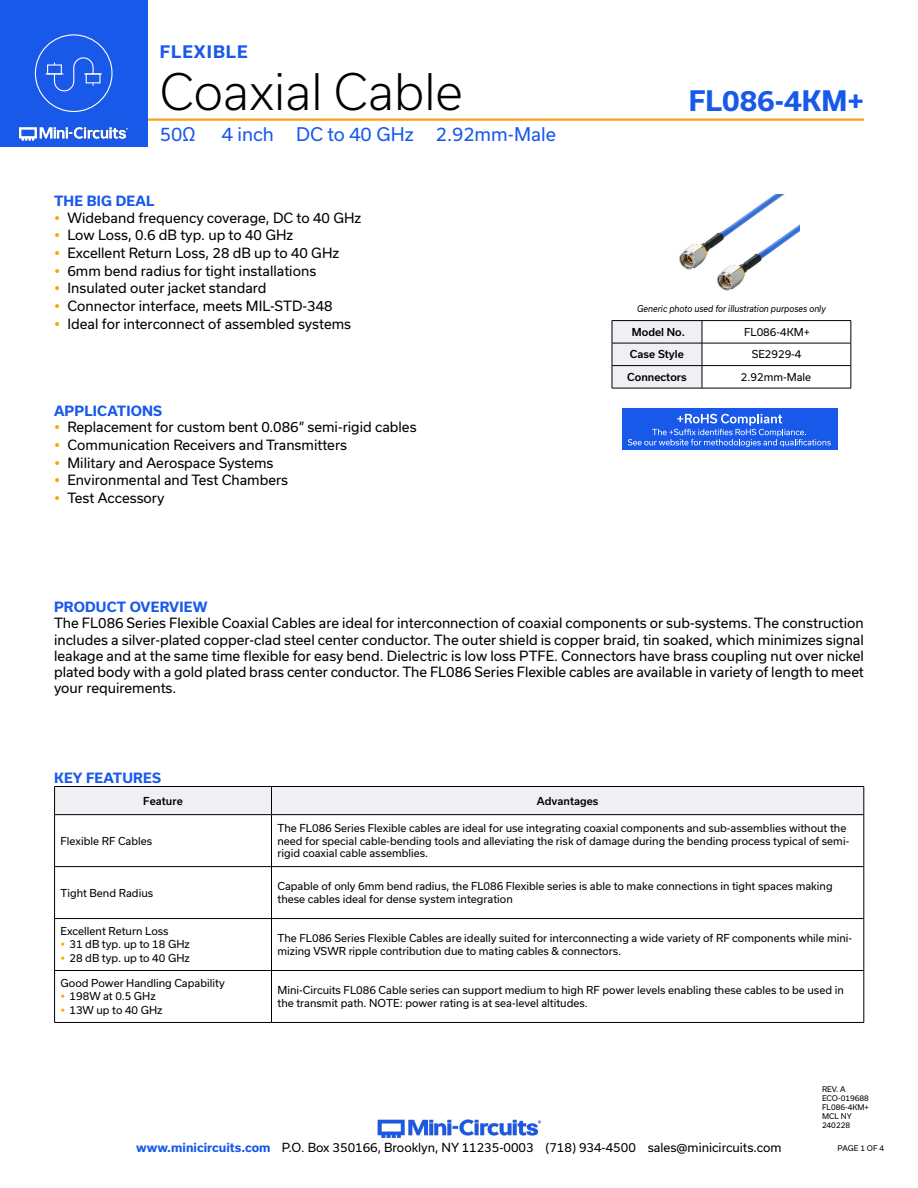
<style>
.page{position:relative;width:918px;height:1188px;background:#fff}
.page>*{position:absolute;margin:0;border:0;box-sizing:border-box;transform-origin:0 0}
.t1{font:300 48px "Usual";color:#000}
.t2{font:700 27px "Usual";color:#1859ea}
.t3{font:18px "Usual";color:#1859ea}
.t4{font:700 16.5px "Usual";letter-spacing:.065em;color:#1859ea}
.Regular_Copy{font:13.5px/16.2px "Usual";color:#000;text-align:justify}
.Blue_Headers{font:700 13.5px "Usual";letter-spacing:.015em;color:#1859ea}
.t5{font:12px "Usual";color:#000}
.Table_Body_Left_Justified{font:10.5px/12.6px "Usual";color:#000}
.Table_Header_Center{font:500 10.5px "Usual";color:#000}
.Table_Body_Center{font:10.5px "Usual";color:#000}
.Generic_photo_text{font:italic 9px "Usual";color:#000;scale:.9 1}
.Revision{font:7.5px "Usual";color:#000}
.s1{font-weight:700;color:#1859ea}
</style>
<div class="page">
<img style="left:377px;top:1119px;width:164px;height:19px">
<hr style="left:111px;top:118px;width:753px;height:3px;background:#faa21b">
<div style="left:0;top:0;width:147px;height:147px;background:#1859ea"></div>
<hr style="left:917px;top:0;width:1px;height:147px;background:#1859ea">
<img style="left:18px;top:126px;width:111px;height:15px">
<div style="left:35px;top:34px;width:77px;height:78px;border:1px solid #fff;border-radius:50%"></div>
<svg style="left:46px;top:57px;width:56px;height:35px"></svg>
<div style="left:54px;top:786px;width:811px;height:29px;background:#efeff4"></div>
<hr style="left:54px;top:814px;width:218px;height:1px;background:#000">
<hr style="left:54px;top:815px;width:1px;height:51px;background:#000">
<hr style="left:272px;top:814px;width:592px;height:1px;background:#000">
<hr style="left:864px;top:815px;width:1px;height:51px;background:#000">
<hr style="left:54px;top:866px;width:218px;height:1px;background:#000">
<hr style="left:54px;top:867px;width:1px;height:51px;background:#000">
<hr style="left:272px;top:866px;width:592px;height:1px;background:#000">
<hr style="left:864px;top:867px;width:1px;height:51px;background:#000">
<hr style="left:54px;top:918px;width:218px;height:1px;background:#000">
<hr style="left:54px;top:919px;width:1px;height:51px;background:#000">
<hr style="left:272px;top:918px;width:592px;height:1px;background:#000">
<hr style="left:864px;top:919px;width:1px;height:51px;background:#000">
<hr style="left:54px;top:970px;width:218px;height:1px;background:#000">
<hr style="left:54px;top:971px;width:1px;height:51px;background:#000">
<hr style="left:272px;top:970px;width:592px;height:1px;background:#000">
<hr style="left:864px;top:971px;width:1px;height:51px;background:#000">
<hr style="left:54px;top:1022px;width:218px;height:1px;background:#000">
<hr style="left:272px;top:1022px;width:592px;height:1px;background:#000">
<hr style="left:271px;top:815px;width:1px;height:51px;background:#000">
<hr style="left:271px;top:867px;width:1px;height:51px;background:#000">
<hr style="left:271px;top:919px;width:1px;height:51px;background:#000">
<hr style="left:271px;top:971px;width:1px;height:51px;background:#000">
<hr style="left:612px;top:320px;width:90px;height:1px;background:#000">
<hr style="left:702px;top:320px;width:149px;height:1px;background:#000">
<hr style="left:702px;top:343px;width:149px;height:1px;background:#000">
<hr style="left:702px;top:365px;width:149px;height:1px;background:#000">
<svg style="left:612px;top:321px;width:91px;height:67px"></svg>
<svg style="left:851px;top:321px;width:1px;height:67px"></svg>
<hr style="left:612px;top:388px;width:90px;height:1px;background:#000">
<hr style="left:702px;top:388px;width:149px;height:1px;background:#000">
<div style="left:622px;top:408px;width:216px;height:42px;background:#1859ea"></div>
<svg style="left:628px;top:414px;width:203px;height:33px"></svg>
<img style="left:679px;top:194px;width:120px;height:97px">
<p class="t4" style="left:160px;top:42px;width:89px">FLEXIBLE</p>
<h1 class="t1" style="left:160px;top:64px;width:305px">Coaxial Cable</h1>
<h3 class="t3" style="left:160px;top:124px;width:37px">50Ω</h3>
<h3 class="t3" style="left:222px;top:124px;width:336px">4 inch DC to 40 GHz 2.92mm-Male</h3>
<p class="Blue_Headers" style="left:54px;top:193px;width:102px">THE BIG DEAL</p>
<p class="Regular_Copy" style="left:68px;top:209px;width:295px">Wideband frequency coverage, DC to 40 GHz</p>
<p class="Regular_Copy" style="left:68px;top:227px;width:227px">Low Loss, 0.6 dB typ. up to 40 GHz</p>
<p class="Regular_Copy" style="left:68px;top:245px;width:273px">Excellent Return Loss, 28 dB up to 40 GHz</p>
<p class="Regular_Copy" style="left:68px;top:262px;width:250px">6mm bend radius for tight installations</p>
<p class="Regular_Copy" style="left:68px;top:280px;width:201px">Insulated outer jacket standard</p>
<p class="Regular_Copy" style="left:68px;top:298px;width:267px">Connector interface, meets MIL-STD-348</p>
<p class="Regular_Copy" style="left:68px;top:316px;width:285px">Ideal for interconnect of assembled systems</p>
<p class="Blue_Headers" style="left:54px;top:403px;width:110px">APPLICATIONS</p>
<p class="Regular_Copy" style="left:68px;top:419px;width:351px">Replacement for custom bent 0.086” semi-rigid cables</p>
<p class="Regular_Copy" style="left:68px;top:437px;width:281px">Communication Receivers and Transmitters</p>
<p class="Regular_Copy" style="left:68px;top:454px;width:208px">Military and Aerospace Systems</p>
<p class="Regular_Copy" style="left:68px;top:472px;width:222px">Environmental and Test Chambers</p>
<p class="Regular_Copy" style="left:68px;top:490px;width:99px">Test Accessory</p>
<h2 class="t2" style="left:689px;top:85px;width:177px">FL086-4KM+</h2>
<p class="Generic_photo_text" style="left:637px;top:304px;width:211px">Generic photo used for illustration purposes only</p>
<p class="Table_Header_Center" style="left:632px;top:326px;width:55px">Model No.</p>
<p class="Table_Body_Center" style="left:744px;top:326px;width:67px">FL086-4KM+</p>
<p class="Table_Header_Center" style="left:630px;top:348px;width:55px">Case Style</p>
<p class="Table_Body_Center" style="left:752px;top:348px;width:51px">SE2929-4</p>
<p class="Table_Header_Center" style="left:627px;top:371px;width:61px">Connectors</p>
<p class="Table_Body_Center" style="left:741px;top:371px;width:72px">2.92mm-Male</p>
<p class="Blue_Headers" style="left:54px;top:599px;width:155px">PRODUCT OVERVIEW</p>
<p class="Regular_Copy" style="left:54px;top:615px;width:811px">The FL086 Series Flexible Coaxial Cables are ideal for interconnection of coaxial components or sub-systems. The construction includes a silver-plated copper-clad steel center conductor. The outer shield is copper braid, tin soaked, which minimizes signal leakage and at the same time flexible for easy bend. Dielectric is low loss PTFE. Connectors have brass coupling nut over nickel plated body with a gold plated brass center conductor. The FL086 Series Flexible cables are available in variety of length to meet your requirements.</p>
<p class="Blue_Headers" style="left:54px;top:770px;width:108px">KEY FEATURES</p>
<p class="Table_Header_Center" style="left:143px;top:795px;width:41px">Feature</p>
<p class="Table_Header_Center" style="left:537px;top:795px;width:63px">Advantages</p>
<p class="Table_Body_Left_Justified" style="left:61px;top:834px;width:93px">Flexible RF Cables</p>
<p class="Table_Body_Left_Justified" style="left:278px;top:822px;width:573px">The FL086 Series Flexible cables are ideal for use integrating coaxial components and sub-assemblies without the need for special cable-bending tools and alleviating the risk of damage during the bending process typical of semi&shy;rigid coaxial cable assemblies.</p>
<p class="Table_Body_Left_Justified" style="left:61px;top:886px;width:94px">Tight Bend Radius</p>
<p class="Table_Body_Left_Justified" style="left:278px;top:880px;width:557px">Capable of only 6mm bend radius, the FL086 Flexible series is able to make connections in tight spaces making these cables ideal for dense system integration</p>
<p class="Table_Body_Left_Justified" style="left:61px;top:925px;width:110px">Excellent Return Loss</p>
<p class="Table_Body_Left_Justified" style="left:70px;top:937px;width:122px">31 dB typ. up to 18 GHz</p>
<p class="Table_Body_Left_Justified" style="left:70px;top:952px;width:122px">28 dB typ. up to 40 GHz</p>
<p class="Table_Body_Left_Justified" style="left:278px;top:932px;width:576px">The FL086 Series Flexible Cables are ideally suited for interconnecting a wide variety of RF components while mini&shy;mizing VSWR ripple contribution due to mating cables &amp; connectors.</p>
<p class="Table_Body_Left_Justified" style="left:61px;top:977px;width:166px">Good Power Handling Capability</p>
<p class="Table_Body_Left_Justified" style="left:70px;top:989px;width:88px">198W at 0.5 GHz</p>
<p class="Table_Body_Left_Justified" style="left:70px;top:1004px;width:95px">13W up to 40 GHz</p>
<p class="Table_Body_Left_Justified" style="left:278px;top:984px;width:568px">Mini-Circuits FL086 Cable series can support medium to high RF power levels enabling these cables to be used in the transmit path. NOTE: power rating is at sea-level altitudes.</p>
<p class="Revision" style="left:822px;top:1085px;width:25px">REV. A</p>
<p class="Revision" style="left:822px;top:1094px;width:48px">ECO-019688</p>
<p class="Revision" style="left:822px;top:1103px;width:48px">FL086-4KM+</p>
<p class="Revision" style="left:822px;top:1112px;width:31px">MCL NY</p>
<p class="Revision" style="left:822px;top:1121px;width:30px">240228</p>
<p class="t5" style="left:136px;top:1141px;width:647px"><span class="s1">www.minicircuits.com</span> P.O. Box 350166, Brooklyn, NY 11235-0003 (718) 934-4500 sales@minicircuits.com</p>
<p class="Revision" style="left:838px;top:1144px;width:48px">PAGE 1 OF 4</p>
</div>
